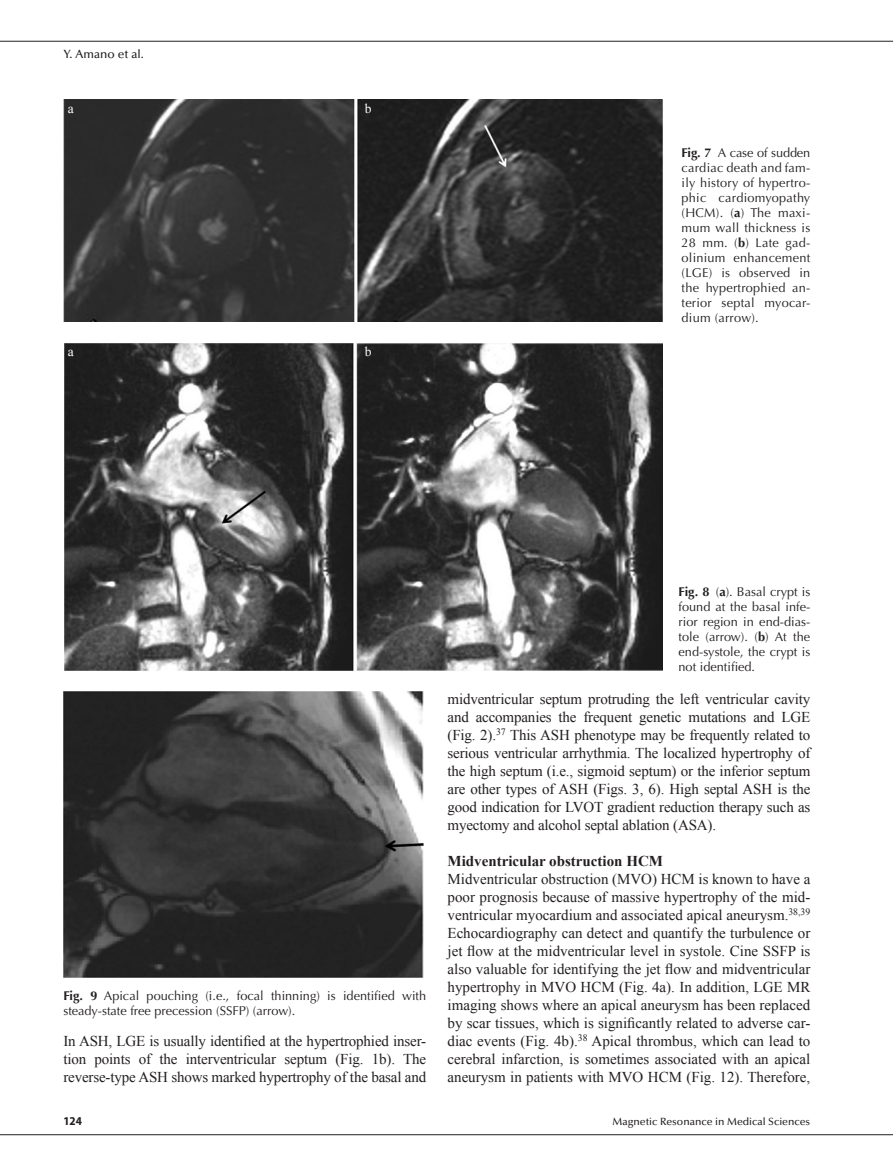
<style>
.page{position:relative;width:893px;height:1174px;background:#fff}
.page>*{position:absolute;margin:0;border:0;box-sizing:border-box;transform-origin:0 0}
.Txf{font:15px/18px "Times New Roman";letter-spacing:-.01em;color:#231f20;text-align:justify}
.t1{font:700 15px "Times New Roman";color:#231f20}
.Txf-2{font:13.5px "Times New Roman";color:#fff}
.Table_Fig_Box_Title{font:12.75px/15px "Optima LT Std";color:#231f20;text-align:justify}
.t2{font:500 12px "Optima LT Std";color:#231f20}
.t3{font:700 semi-condensed 12px "Myriad Pro";color:#231f20}
.t4{font:500 10.5px "Optima LT Std";color:#231f20}
.s1{font-weight:700}
</style>
<div class="page">
<hr style="left:0;top:1134px;width:893px;height:1px;background:#231f20">
<hr style="left:0;top:41px;width:893px;height:1px;background:#231f20">
<img style="left:63px;top:691px;width:360px;height:286px">
<img style="left:63px;top:99px;width:600px;height:223px">
<img style="left:64px;top:343px;width:599px;height:328px">
<p class="t2" style="left:63px;top:48px;width:82px">Y. Amano et al.</p>
<p class="Txf-2" style="left:68px;top:99px;width:7px">a</p>
<p class="Txf-2" style="left:365px;top:99px;width:8px">b</p>
<p class="Txf-2" style="left:68px;top:342px;width:7px">a</p>
<p class="Txf-2" style="left:365px;top:342px;width:8px">b</p>
<p class="Table_Fig_Box_Title" style="left:681px;top:145px;width:130px"><span class="s1">Fig. 7</span> A case of sudden cardiac death and fam&shy;ily history of hypertro&shy;phic cardiomyopathy (HCM). (<span class="s1">a</span>) The maxi&shy;mum wall thickness is 28 mm. (<span class="s1">b</span>) Late gad&shy;olinium enhancement (LGE) is observed in the hypertrophied an&shy;terior septal myocar&shy;dium (arrow).</p>
<p class="Table_Fig_Box_Title" style="left:63px;top:988px;width:364px"><span class="s1">Fig. 9</span> Apical pouching (i.e., focal thinning) is identified with steady-state free precession (SSFP) (arrow).</p>
<p class="Txf" style="left:63px;top:1031px;width:364px">In ASH, LGE is usually identified at the hypertrophied inser&shy;tion points of the interventricular septum (Fig. 1b). The reverse-type ASH shows marked hypertrophy of the basal and</p>
<p class="Table_Fig_Box_Title" style="left:678px;top:584px;width:133px"><span class="s1">Fig. 8</span> (<span class="s1">a</span>). Basal crypt is found at the basal infe&shy;rior region in end-dias&shy;tole (arrow). (<span class="s1">b</span>) At the end-systole, the crypt is not identified.</p>
<p class="Txf" style="left:447px;top:689px;width:364px">midventricular septum protruding the left ventricular cavity and accompanies the frequent genetic mutations and LGE (Fig. 2).<sup>37</sup> This ASH phenotype may be frequently related to serious ventricular arrhythmia. The localized hypertrophy of the high septum (i.e., sigmoid septum) or the inferior septum are other types of ASH (Figs. 3, 6). High septal ASH is the good indication for LVOT gradient reduction therapy such as myectomy and alcohol septal ablation (ASA).</p>
<h3 class="t1" style="left:447px;top:850px;width:217px">Midventricular obstruction HCM</h3>
<p class="Txf" style="left:447px;top:869px;width:364px">Midventricular obstruction (MVO) HCM is known to have a poor prognosis because of massive hypertrophy of the mid&shy;ventricular myocardium and associated apical aneurysm.<sup>38,39<br></sup>Echocardiography can detect and quantify the turbulence or jet flow at the midventricular level in systole. Cine SSFP is also valuable for identifying the jet flow and midventricular hypertrophy in MVO HCM (Fig. 4a). In addition, LGE MR imaging shows where an apical aneurysm has been replaced by scar tissues, which is significantly related to adverse car&shy;diac events (Fig. 4b).<sup>38</sup> Apical thrombus, which can lead to cerebral infarction, is sometimes associated with an apical aneurysm in patients with MVO HCM (Fig. 12). Therefore,</p>
<p class="t3" style="left:63px;top:1114px;width:20px">124</p>
<p class="t4" style="left:612px;top:1115px;width:199px">Magnetic Resonance in Medical Sciences</p>
</div>
